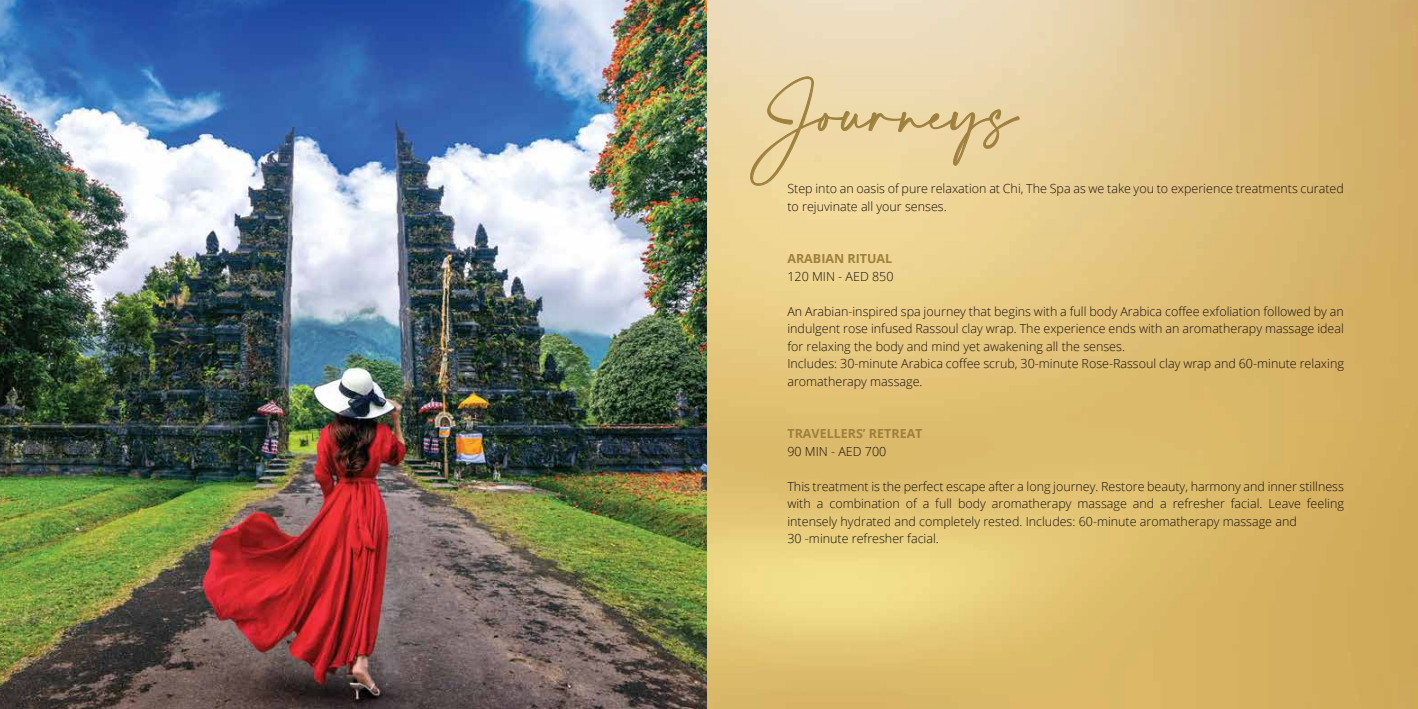
<style>
.page{position:relative;width:1418px;height:709px;background:#fff}
.page>*{position:absolute;margin:0;border:0;box-sizing:border-box;transform-origin:0 0}
.t1{font:43.75px "Amalfi Coast";color:#9e803d}
.t2{font:300 12.5px/17.5px "Open Sans";color:#17100d}
.t3{font:700 12.5px "Open Sans";color:#9e803c}
</style>
<div class="page">
<img style="left:706px;top:0;width:711px;height:709px">
<img style="left:0;top:0;width:706px;height:709px">
<svg style="left:750px;top:77px;width:269px;height:109px;background:#e9d39f"></svg>
<h1 class="t1" style="left:749px;top:89px;width:269px">Journeys</h1>
<p class="t2" style="left:787px;top:179px;width:558px">Step into an oasis of pure relaxation at Chi, The Spa as we take you to experience treatments curated to rejuvinate all your senses.</p>
<p class="t3" style="left:787px;top:250px;width:106px">ARABIAN RITUAL</p>
<p class="t2" style="left:787px;top:267px;width:108px">120 MIN - AED 850</p>
<p class="t2" style="left:787px;top:302px;width:558px">An Arabian-inspired spa journey that begins with a full body Arabica coffee exfoliation followed by an indulgent rose infused Rassoul clay wrap. The experience ends with an aromatherapy massage ideal for relaxing the body and mind yet awakening all the senses.<br>Includes: 30-minute Arabica coffee scrub, 30-minute Rose-Rassoul clay wrap and 60-minute relaxing aromatherapy massage.</p>
<p class="t3" style="left:787px;top:425px;width:137px">TRAVELLERS’ RETREAT</p>
<p class="t2" style="left:787px;top:442px;width:100px">90 MIN - AED 700</p>
<p class="t2" style="left:787px;top:477px;width:558px">This treatment is the perfect escape after a long journey. Restore beauty, harmony and inner stillness with a combination of a full body aromatherapy massage and a refresher facial. Leave feeling intensely hydrated and completely rested. Includes: 60-minute aromatherapy massage and<br>30 -minute refresher facial.</p>
</div>
